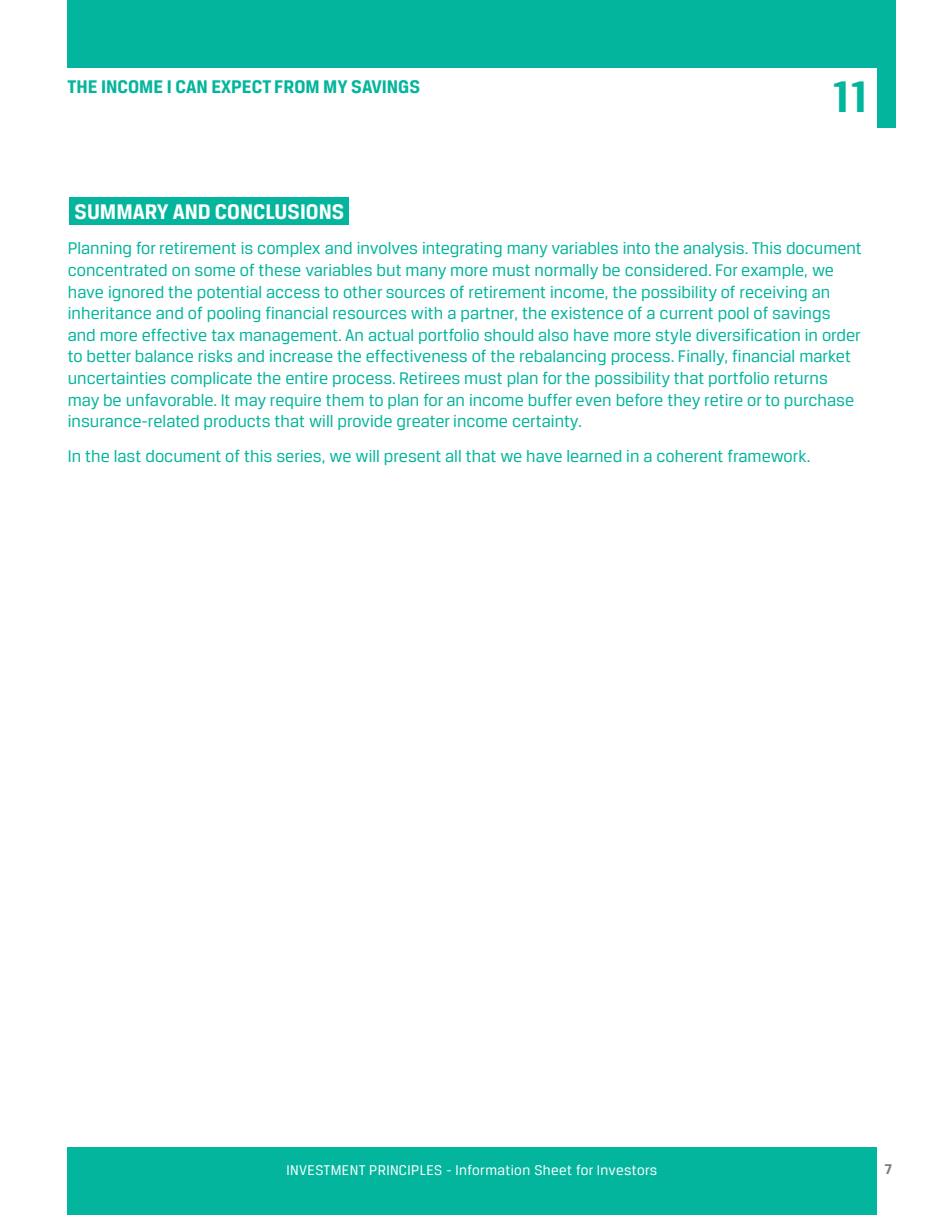
<style>
.page{position:relative;width:945px;height:1215px;background:#fff}
.page>*{position:absolute;margin:0;border:0;box-sizing:border-box;transform-origin:0 0}
.t1{font:700 47.1px "Breuer Text";color:#03b59c}
.t2{font:700 22.5px "Breuer Text";color:#fff}
.t3{font:700 19.5px "Breuer Text";color:#03b59c}
.t4{font:18px/21.6px "Breuer Text";color:#03b59c}
.t5{font:15px "Breuer Text";letter-spacing:.025em;color:#fff}
.t6{font:700 15px "Breuer Text";color:#7b7a81}
</style>
<div class="page">
<div style="left:68px;top:0;width:810px;height:68px;background:#03b59c"></div>
<div style="left:68px;top:1148px;width:810px;height:67px;background:#03b59c"></div>
<div style="left:877px;top:0;width:18px;height:127px;background:#03b59c"></div>
<div style="left:70px;top:198px;width:279px;height:27px;background:#03b59c"></div>
<p class="t3" style="left:68px;top:76px;width:354px">THE INCOME I CAN EXPECT FROM MY SAVINGS</p>
<h1 class="t1" style="left:832px;top:71px;width:38px">11</h1>
<p class="t2" style="left:75px;top:200px;width:271px">SUMMARY AND CONCLUSIONS</p>
<p class="t4" style="left:68px;top:238px;width:796px">Planning for retirement is complex and involves integrating many variables into the analysis. This document concentrated on some of these variables but many more must normally be considered. For example, we have ignored the potential access to other sources of retirement income, the possibility of receiving an inheritance and of pooling financial resources with a partner, the existence of a current pool of savings and more effective tax management. An actual portfolio should also have more style diversification in order to better balance risks and increase the effectiveness of the rebalancing process. Finally, financial market uncertainties complicate the entire process. Retirees must plan for the possibility that portfolio returns may be unfavorable. It may require them to plan for an income buffer even before they retire or to purchase insurance-related products that will provide greater income certainty.</p>
<p class="t4" style="left:68px;top:446px;width:744px">In the last document of this series, we will present all that we have learned in a coherent framework.</p>
<p class="t5" style="left:287px;top:1162px;width:372px">INVESTMENT PRINCIPLES - Information Sheet for Investors</p>
<p class="t6" style="left:885px;top:1161px;width:9px">7</p>
</div>
